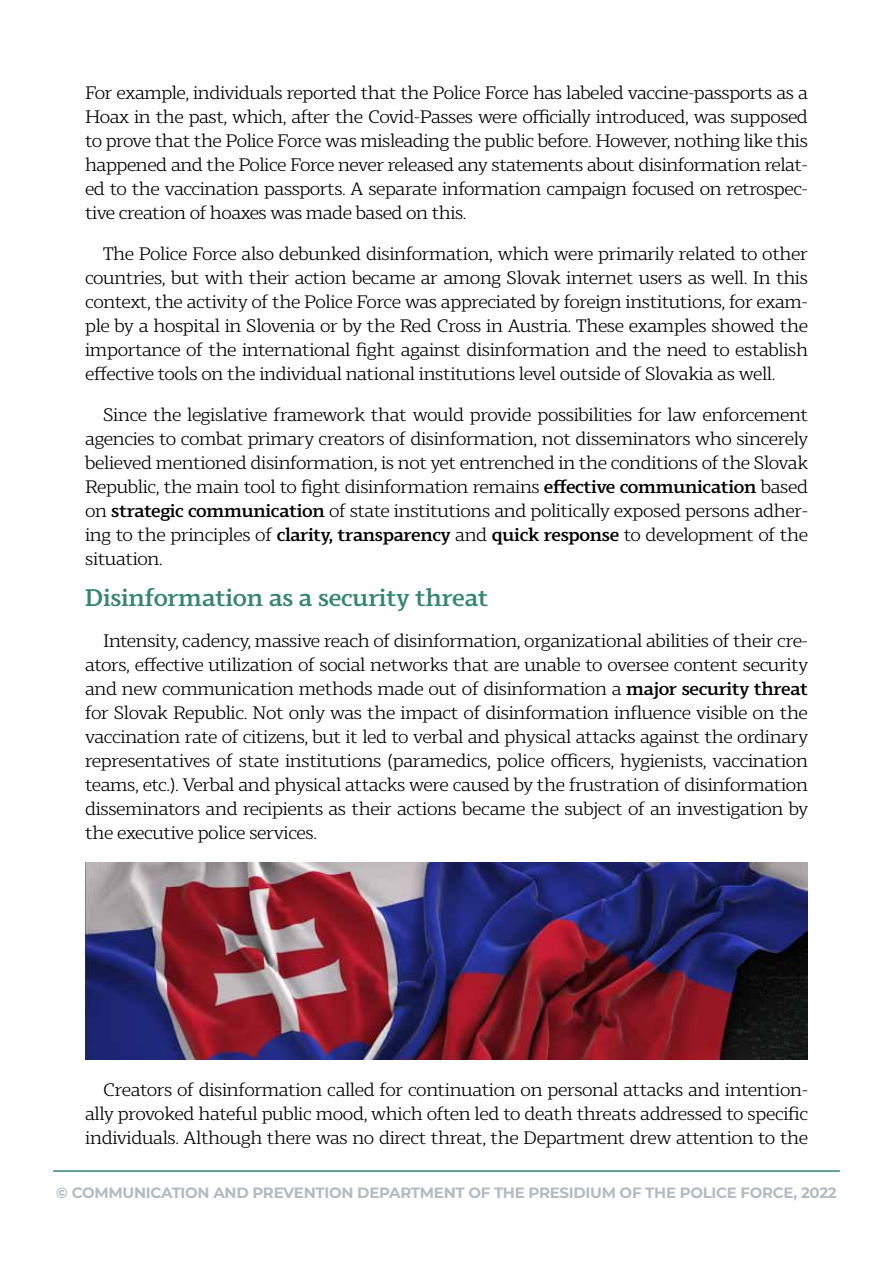
<style>
.page{position:relative;width:893px;height:1263px;background:#fff}
.page>*{position:absolute;margin:0;border:0;box-sizing:border-box;transform-origin:0 0}
.t1{font:500 24px "Scharf";letter-spacing:-.01em;color:#34876d}
.t2{font:18px/24px "Scharf";letter-spacing:-.02em;color:#000;text-align:justify}
.t3{font:700 15px "Montserrat";letter-spacing:-.02em;color:#b5bbc3}
.s1{font-weight:500}
</style>
<div class="page">
<hr style="left:53px;top:1170px;width:787px;height:2px;background:#34876d">
<img style="left:85px;top:863px;width:723px;height:196px">
<p class="t2" style="left:85px;top:79px;width:724px">For example, individuals reported that the Police Force has labeled vaccine-passports as a Hoax in the past, which, after the Covid-Passes were officially introduced, was supposed to prove that the Police Force was misleading the public before. However, nothing like this happened and the Police Force never released any statements about disinformation relat&shy;ed to the vaccination passports. A separate information campaign focused on retrospec&shy;tive creation of hoaxes was made based on this.</p>
<p class="t2" style="left:85px;top:240px;width:724px;text-indent:18px">The Police Force also debunked disinformation, which were primarily related to other countries, but with their action became ar among Slovak internet users as well. In this context, the activity of the Police Force was appreciated by foreign institutions, for exam&shy;ple by a hospital in Slovenia or by the Red Cross in Austria. These examples showed the importance of the international fight against disinformation and the need to establish effective tools on the individual national institutions level outside of Slovakia as well.</p>
<p class="t2" style="left:85px;top:401px;width:724px;text-indent:18px">Since the legislative framework that would provide possibilities for law enforcement agencies to combat primary creators of disinformation, not disseminators who sincerely believed mentioned disinformation, is not yet entrenched in the conditions of the Slovak Republic, the main tool to fight disinformation remains <span class="s1">effective communication</span> based on <span class="s1">strategic communication</span> of state institutions and politically exposed persons adher&shy;ing to the principles of <span class="s1">clarity, transparency</span> and <span class="s1">quick response</span> to development of the situation.</p>
<h1 class="t1" style="left:85px;top:578px;width:405px">Disinformation as a security threat</h1>
<p class="t2" style="left:85px;top:627px;width:724px;text-indent:18px">Intensity, cadency, massive reach of disinformation, organizational abilities of their cre&shy;ators, effective utilization of social networks that are unable to oversee content security and new communication methods made out of disinformation a <span class="s1">major security threat </span>for Slovak Republic. Not only was the impact of disinformation influence visible on the vaccination rate of citizens, but it led to verbal and physical attacks against the ordinary representatives of state institutions (paramedics, police officers, hygienists, vaccination teams, etc.). Verbal and physical attacks were caused by the frustration of disinformation disseminators and recipients as their actions became the subject of an investigation by the executive police services.</p>
<p class="t2" style="left:85px;top:1076px;width:724px;text-indent:18px">Creators of disinformation called for continuation on personal attacks and intention&shy;ally provoked hateful public mood, which often led to death threats addressed to specific individuals. Although there was no direct threat, the Department drew attention to the</p>
<p class="t3" style="left:56px;top:1182px;width:782px">© COMMUNICATION AND PREVENTION DEPARTMENT OF THE PRESIDIUM OF THE POLICE FORCE, 2022</p>
</div>
